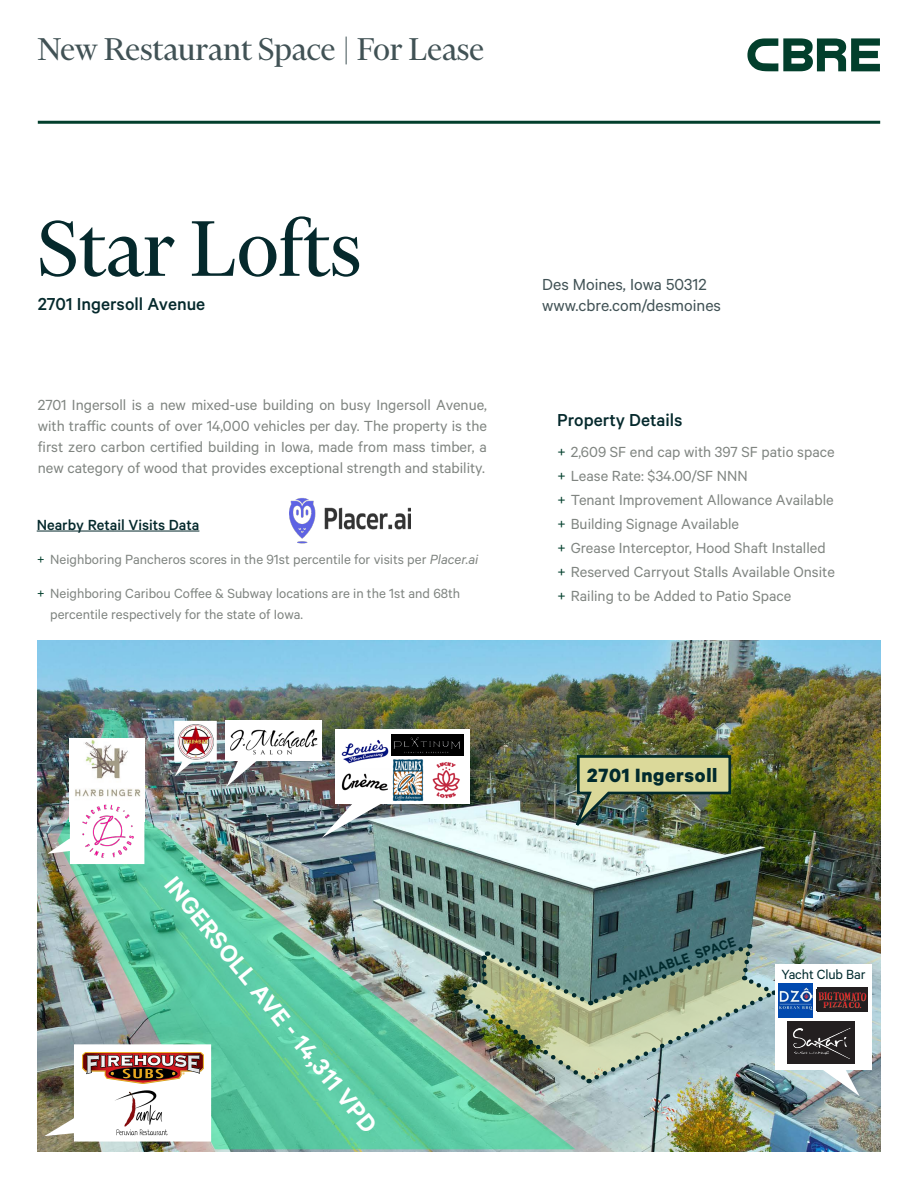
<style>
.page{position:relative;width:918px;height:1188px;background:#fff}
.page>*{position:absolute;margin:0;border:0;box-sizing:border-box;transform-origin:0 0}
.Heading_Large{font:90px "Financier Display";color:#05292c}
.t1{font:36px "Financier Display";color:#415255}
.t2{font:600 27px "Calibre";color:#fff}
.t3{font:700 21.6px "Calibre";letter-spacing:.03em;color:#012a2d}
.Heading_Small{font:500 19.5px "Calibre";color:#05292c}
.Bullet_Heading{font:500 19.5px "Calibre";color:#05292c}
.t4{font:18px "Calibre";color:#415255}
.Bullet_Main{font:16.5px/21px "Calibre";color:#808581;text-align:justify}
.Bullet_Heading-2{font:500 16.5px "Calibre";color:#05292c}
.t5{font:15px/21px "Calibre";color:#808581}
.t6{font:600 15px "Calibre";color:#012a2d}
.t7{font:15px "Calibre";letter-spacing:-.01em;color:#012a2d}
.s1{color:#023f2c}
.s2{font-style:italic}
</style>
<div class="page">
<hr style="left:38px;top:121px;width:842px;height:3px;background:#023f2c">
<svg style="left:747px;top:38px;width:133px;height:33px"></svg>
<img style="left:38px;top:641px;width:842px;height:510px">
<img style="left:576px;top:754px;width:157px;height:82px">
<img style="left:57px;top:707px;width:519px;height:442px">
<img style="left:455px;top:943px;width:321px;height:142px">
<hr style="left:37px;top:531px;width:162px;height:1px;background:#05292c">
<img style="left:290px;top:498px;width:120px;height:46px">
<div style="left:775px;top:964px;width:97px;height:106px;background:#fff"></div>
<svg style="left:822px;top:1070px;width:38px;height:26px"></svg>
<div style="left:787px;top:1021px;width:68px;height:42px;background:#231f20"></div>
<img style="left:792px;top:1028px;width:59px;height:31px">
<div style="left:817px;top:987px;width:51px;height:25px;background:#231f20"></div>
<img style="left:818px;top:991px;width:49px;height:17px">
<img style="left:779px;top:983px;width:34px;height:34px">
<svg style="left:44px;top:1044px;width:167px;height:98px"></svg>
<img style="left:83px;top:1052px;width:121px;height:31px">
<div style="left:112px;top:1085px;width:60px;height:56px;background:#fff"></div>
<img style="left:115px;top:1090px;width:53px;height:46px">
<img style="left:47px;top:738px;width:97px;height:126px">
<img style="left:70px;top:738px;width:74px;height:84px">
<img style="left:81px;top:802px;width:54px;height:57px">
<svg style="left:174px;top:764px;width:43px;height:13px"></svg>
<img style="left:174px;top:721px;width:43px;height:43px">
<p class="t1" style="left:38px;top:30px;width:448px">New Restaurant Space | For Lease</p>
<p class="Heading_Large" style="left:38px;top:202px;width:325px">Star Lofts</p>
<p class="Heading_Small" style="left:38px;top:293px;width:169px">2701 Ingersoll Avenue</p>
<p class="Bullet_Main" style="left:38px;top:394px;width:451px">2701 Ingersoll is a new mixed-use building on busy Ingersoll Avenue, with traffic counts of over 14,000 vehicles per day. The property is the first zero carbon certified building in Iowa, made from mass timber, a new category of wood that provides exceptional strength and stability.</p>
<p class="Bullet_Heading-2" style="left:37px;top:515px;width:164px">Nearby Retail Visits Data</p>
<p class="t5" style="left:37px;top:548px;width:443px"><span class="s1">+</span> Neighboring Pancheros scores in the 91st percentile for visits per <span class="s2">Placer.ai</span></p>
<p class="t5" style="left:50px;top:582px;width:412px;text-indent:-14px"><span class="s1">+</span> Neighboring Caribou Coffee &amp; Subway locations are in the 1st and 68th percentile respectively for the state of Iowa.</p>
<p class="t4" style="left:542px;top:273px;width:166px">Des Moines, Iowa 50312</p>
<p class="t4" style="left:542px;top:294px;width:180px">www.cbre.com/desmoines</p>
<p class="Bullet_Heading" style="left:557px;top:408px;width:127px">Property Details</p>
<p class="Bullet_Main" style="left:557px;top:440px;width:279px"><span class="s1">+</span> 2,609 SF end cap with 397 SF patio space</p>
<p class="Bullet_Main" style="left:557px;top:464px;width:192px"><span class="s1">+</span> Lease Rate: $34.00/SF NNN</p>
<p class="Bullet_Main" style="left:557px;top:488px;width:278px"><span class="s1">+</span> Tenant Improvement Allowance Available</p>
<p class="Bullet_Main" style="left:557px;top:512px;width:183px"><span class="s1">+</span> Building Signage Available</p>
<p class="Bullet_Main" style="left:557px;top:536px;width:270px"><span class="s1">+</span> Grease Interceptor, Hood Shaft Installed</p>
<p class="Bullet_Main" style="left:557px;top:560px;width:279px"><span class="s1">+</span> Reserved Carryout Stalls Available Onsite</p>
<p class="Bullet_Main" style="left:557px;top:584px;width:236px"><span class="s1">+</span> Railing to be Added to Patio Space</p>
<p class="t2" style="left:182px;top:870px;width:323px;rotate:51deg">INGERSOLL AVE - 14,311 VPD</p>
<p class="t3" style="left:587px;top:762px;width:132px">2701 Ingersoll</p>
<p class="t6" style="left:619px;top:973px;width:122px;rotate:-20deg">AVAILABLE SPACE</p>
<p class="t7" style="left:781px;top:965px;width:86px">Yacht Club Bar</p>
</div>
